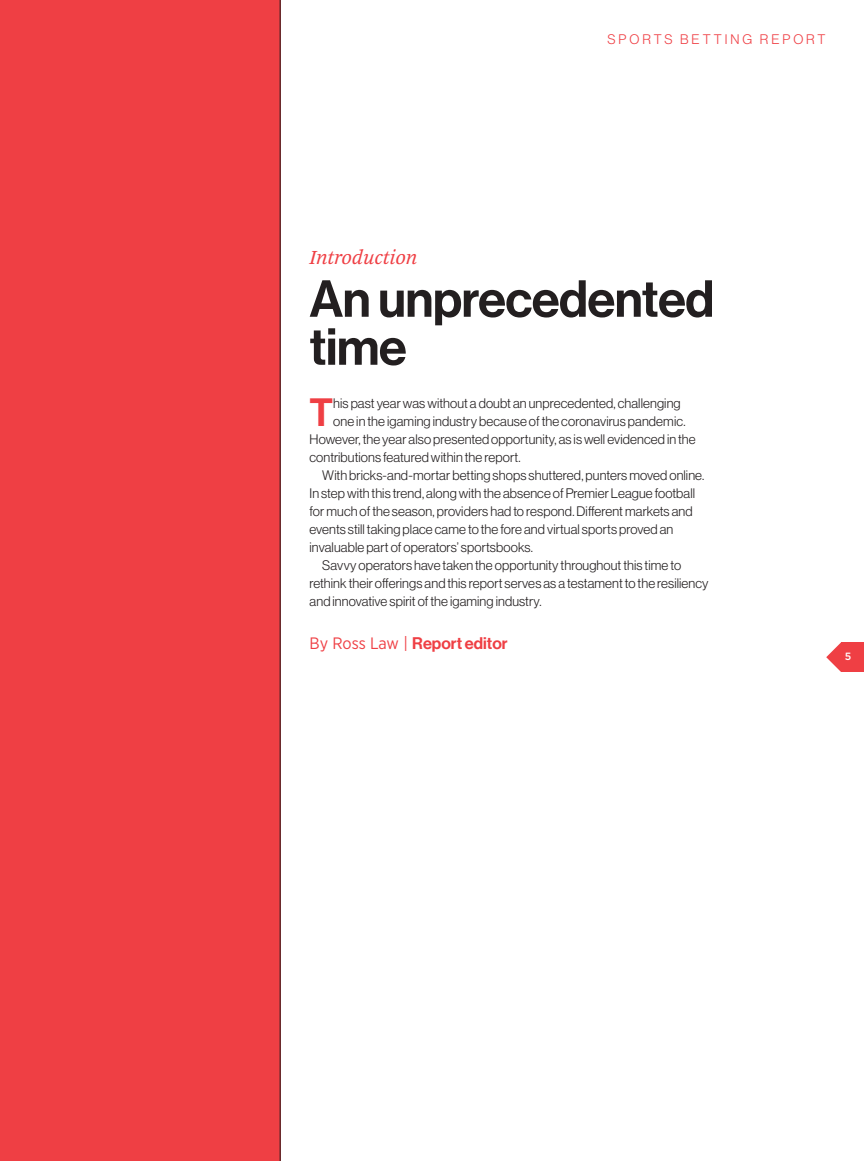
<style>
.page{position:relative;width:864px;height:1161px;background:#fff}
.page>*{position:absolute;margin:0;border:0;box-sizing:border-box;transform-origin:0 0}
.t1{font:51px/48px "N Haas Grotesk DS Pro 65 Md";letter-spacing:-.01em;color:#231f20}
.t2{font:38.7px "N Haas Grotesk DS Pro 65 Md";color:#ef3f44}
.t3{font:italic 21px "Arnhem Pro Blond";letter-spacing:-.01em;color:#ef3f44}
.t4{font:16.5px "N Haas Grotesk DS Pro 65 Md";color:#ef3f44}
.t5{font:13.5px "N Haas Grotesk DS Pro 45 Lt";letter-spacing:.01em;color:#231f20}
.t6{font:13.5px "N Haas Grotesk DS Pro 45 Lt";letter-spacing:.215em;color:#ef3f44}
.t7{font:500 10.5px "Gotham";color:#fff}
.s1{font-family:"Gotham Narrow"}
</style>
<div class="page">
<div style="left:840px;top:642px;width:23px;height:30px;background:#ef3f44"></div>
<svg style="left:826px;top:642px;width:15px;height:30px"></svg>
<div style="left:0;top:0;width:280px;height:1161px;background:#ef3f44"></div>
<p class="t6" style="left:607px;top:34px;width:219px">SPORTS BETTING REPORT</p>
<h3 class="t3" style="left:309px;top:249px;width:109px">Introduction</h3>
<h1 class="t1" style="left:309px;top:279px;width:406px">An unprecedented time</h1>
<h2 class="t2" style="left:309px;top:398px;width:25px">T</h2>
<p class="t5" style="left:333px;top:398px;width:349px">his past year was without a doubt an unprecedented, challenging</p>
<p class="t5" style="left:333px;top:416px;width:353px">one in the igaming industry because of the coronavirus pandemic.</p>
<p class="t5" style="left:309px;top:434px;width:387px">However, the year also presented opportunity, as is well evidenced in the</p>
<p class="t5" style="left:309px;top:452px;width:212px">contributions featured within the report.</p>
<p class="t5" style="left:322px;top:470px;width:383px">With bricks-and-mortar betting shops shuttered, punters moved online.</p>
<p class="t5" style="left:309px;top:488px;width:387px">In step with this trend, along with the absence of Premier League football</p>
<p class="t5" style="left:309px;top:506px;width:384px">for much of the season, providers had to respond. Different markets and</p>
<p class="t5" style="left:309px;top:524px;width:365px">events still taking place came to the fore and virtual sports proved an</p>
<p class="t5" style="left:309px;top:542px;width:225px">invaluable part of operators’ sportsbooks.</p>
<p class="t5" style="left:322px;top:560px;width:360px">Savvy operators have taken the opportunity throughout this time to</p>
<p class="t5" style="left:309px;top:578px;width:400px">rethink their offerings and this report serves as a testament to the resiliency</p>
<p class="t5" style="left:309px;top:596px;width:233px">and innovative spirit of the igaming industry.</p>
<p class="t4" style="left:309px;top:637px;width:200px"><span class="s1">By Ross Law |</span> Report editor</p>
<p class="t7" style="left:844px;top:652px;width:8px">5</p>
</div>
